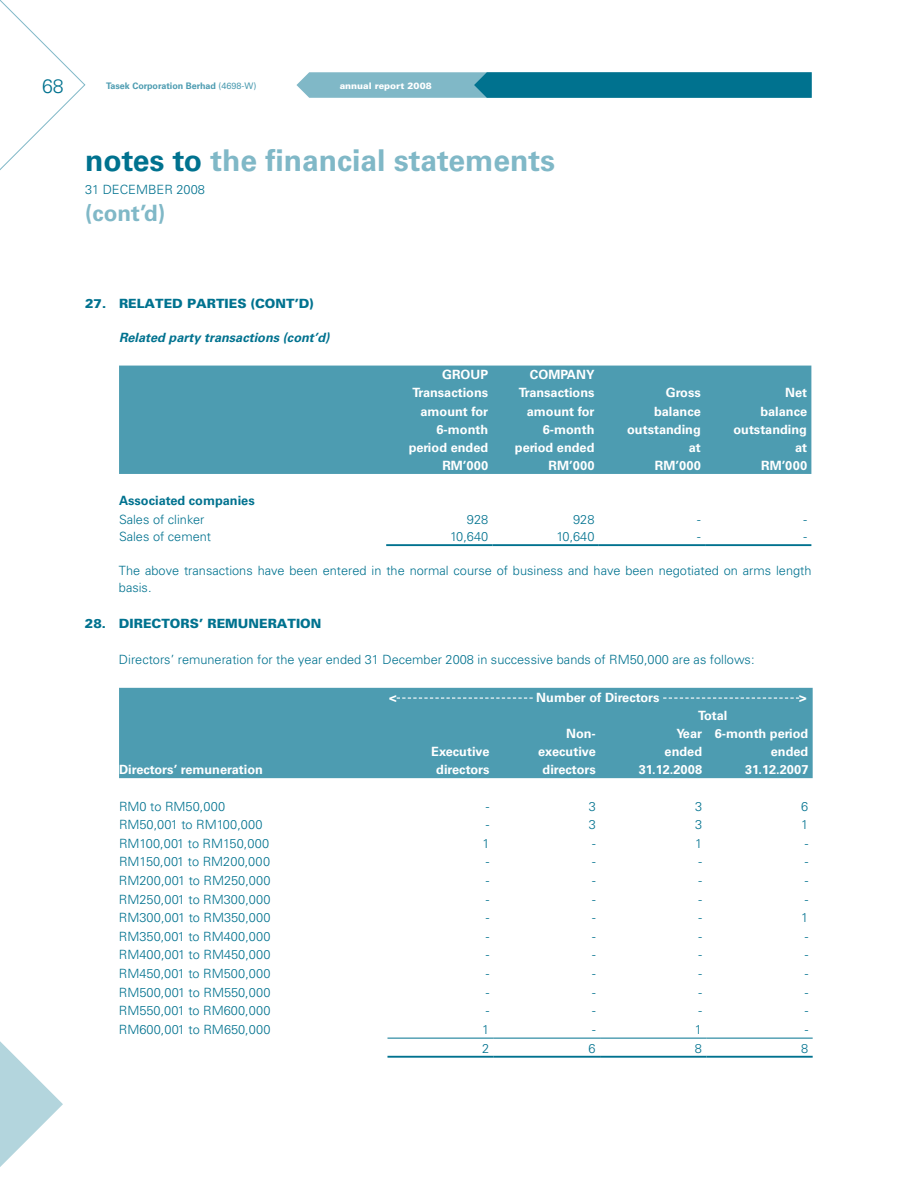
<style>
.page{position:relative;width:918px;height:1188px;background:#fff}
.page>*{position:absolute;margin:0;border:0;box-sizing:border-box;transform-origin:0 0}
.t1{font:700 30px "Univers";color:#80b8c7}
.t2{font:700 22.5px "Univers";color:#80b8c7}
.t3{font:300 19.5px "Univers";color:#00728f}
.t4{font:300 12.75px/17.2px "Univers";color:#00728f}
.t5{font:700 12.75px "Univers";color:#fff}
.t6{font:900 12.75px "Univers";color:#00728f}
.t7{font:italic 700 12.75px "Univers";color:#00728f}
.t8{font:700 12.75px "Univers";color:#00728f}
.t9{font:700 9px "Univers";color:#4d9cb1}
.t10{font:900 9px "Univers";color:#fff}
.s1{font-weight:400}
.s2{color:#00728f}
</style>
<div class="page">
<svg style="left:296px;top:72px;width:516px;height:26px;background:#328da5"></svg>
<svg style="left:0;top:0;width:85px;height:170px"></svg>
<svg style="left:0;top:1041px;width:63px;height:126px"></svg>
<div style="left:119px;top:366px;width:692px;height:108px;background:#4d9cb1"></div>
<hr style="left:386px;top:544px;width:107px;height:2px;background:#00728f">
<hr style="left:493px;top:544px;width:106px;height:2px;background:#00728f">
<hr style="left:599px;top:544px;width:106px;height:2px;background:#00728f">
<hr style="left:705px;top:544px;width:106px;height:2px;background:#00728f">
<div style="left:119px;top:688px;width:694px;height:90px;background:#4d9cb1"></div>
<hr style="left:494px;top:1038px;width:106px;height:1px;background:#00728f">
<hr style="left:600px;top:1038px;width:106px;height:1px;background:#00728f">
<hr style="left:706px;top:1038px;width:107px;height:1px;background:#00728f">
<hr style="left:387px;top:1056px;width:107px;height:2px;background:#00728f">
<hr style="left:494px;top:1056px;width:106px;height:2px;background:#00728f">
<hr style="left:600px;top:1056px;width:106px;height:2px;background:#00728f">
<hr style="left:706px;top:1056px;width:107px;height:2px;background:#00728f">
<hr style="left:387px;top:1038px;width:107px;height:1px;background:#00728f">
<svg style="left:397px;top:698px;width:136px;height:1px"></svg>
<svg style="left:663px;top:698px;width:136px;height:1px"></svg>
<h3 class="t3" style="left:42px;top:74px;width:23px">68</h3>
<p class="t9" style="left:106px;top:80px;width:152px">Tasek Corporation Berhad <span class="s1">(4698-W)</span></p>
<p class="t10" style="left:340px;top:80px;width:94px">annual report 2008</p>
<h1 class="t1" style="left:85px;top:143px;width:471px"><span class="s2">notes to</span> the financial statements</h1>
<p class="t4" style="left:85px;top:181px;width:28px">31 december</p>
<p class="t4" style="left:176px;top:181px;width:30px">2008</p>
<h2 class="t2" style="left:85px;top:200px;width:82px">(cont’d)</h2>
<p class="t6" style="left:85px;top:295px;width:32px">27. RELATE</p>
<p class="t6" style="left:172px;top:295px;width:25px">D PARTIES</p>
<p class="t6" style="left:251px;top:295px;width:65px">(cont’d)</p>
<p class="t7" style="left:119px;top:330px;width:212px">Related party transactions (cont’d)</p>
<p class="t5" style="left:442px;top:367px;width:47px">GROUP</p>
<p class="t5" style="left:530px;top:367px;width:66px">COMPANY</p>
<p class="t5" style="left:412px;top:385px;width:77px">Transactions</p>
<p class="t5" style="left:519px;top:385px;width:77px">Transactions</p>
<p class="t5" style="left:666px;top:385px;width:37px">Gross</p>
<p class="t5" style="left:785px;top:385px;width:23px">Net</p>
<p class="t5" style="left:421px;top:404px;width:69px">amount for</p>
<p class="t5" style="left:527px;top:404px;width:69px">amount for</p>
<p class="t5" style="left:654px;top:404px;width:48px">balance</p>
<p class="t5" style="left:760px;top:404px;width:48px">balance</p>
<p class="t5" style="left:437px;top:422px;width:53px">6-month</p>
<p class="t5" style="left:543px;top:422px;width:53px">6-month</p>
<p class="t5" style="left:627px;top:422px;width:75px">outstanding</p>
<p class="t5" style="left:733px;top:422px;width:75px">outstanding</p>
<p class="t5" style="left:409px;top:440px;width:81px">period ended</p>
<p class="t5" style="left:515px;top:440px;width:81px">period ended</p>
<p class="t5" style="left:689px;top:440px;width:14px">at</p>
<p class="t5" style="left:795px;top:440px;width:14px">at</p>
<p class="t5" style="left:442px;top:458px;width:47px">RM’000</p>
<p class="t5" style="left:549px;top:458px;width:47px">RM’000</p>
<p class="t5" style="left:655px;top:458px;width:47px">RM’000</p>
<p class="t5" style="left:761px;top:458px;width:47px">RM’000</p>
<p class="t8" style="left:119px;top:493px;width:137px">Associated companies</p>
<p class="t4" style="left:119px;top:511px;width:94px">Sales of clinker<br>Sales of cement</p>
<p class="t4" style="left:450px;top:511px;width:40px;text-align:right">928<br>10,640</p>
<p class="t4" style="left:556px;top:511px;width:40px;text-align:right">928<br>10,640</p>
<p class="t4" style="left:697px;top:511px;width:5px">- -</p>
<p class="t4" style="left:804px;top:511px;width:5px">- -</p>
<p class="t4" style="left:119px;top:561px;width:694px">The above transactions have been entered in the normal course of business and have been negotiated on arms length basis.</p>
<p class="t6" style="left:85px;top:615px;width:87px">28. DIRECTORS</p>
<p class="t6" style="left:199px;top:615px;width:50px">’ REMUNERATION</p>
<p class="t4" style="left:119px;top:651px;width:637px">Directors’ remuneration for the year ended 31 December 2008 in successive bands of RM50,000 are as follows:</p>
<p class="t5" style="left:389px;top:690px;width:9px">&lt;</p>
<p class="t5" style="left:536px;top:690px;width:125px">Number of Directors</p>
<p class="t5" style="left:799px;top:690px;width:9px">&gt;</p>
<p class="t5" style="left:698px;top:708px;width:31px">Total</p>
<p class="t5" style="left:566px;top:726px;width:31px">Non-</p>
<p class="t5" style="left:677px;top:726px;width:133px">Year 6-month period</p>
<p class="t5" style="left:431px;top:744px;width:60px">Executive</p>
<p class="t5" style="left:538px;top:744px;width:59px">executive</p>
<p class="t5" style="left:665px;top:744px;width:39px">ended</p>
<p class="t5" style="left:771px;top:744px;width:39px">ended</p>
<p class="t5" style="left:119px;top:762px;width:145px">Directors’ remuneration</p>
<p class="t5" style="left:436px;top:762px;width:55px">directors</p>
<p class="t5" style="left:543px;top:762px;width:55px">directors</p>
<p class="t5" style="left:639px;top:762px;width:65px">31.12.2008</p>
<p class="t5" style="left:745px;top:762px;width:65px">31.12.2007</p>
<p class="t4" style="left:119px;top:797px;width:108px">RM0 to RM50,000</p>
<p class="t4" style="left:486px;top:797px;width:5px">-</p>
<p class="t4" style="left:589px;top:797px;width:9px">3</p>
<p class="t4" style="left:695px;top:797px;width:9px">3</p>
<p class="t4" style="left:801px;top:797px;width:9px">6</p>
<p class="t4" style="left:119px;top:816px;width:145px">RM50,001 to RM100,000</p>
<p class="t4" style="left:486px;top:816px;width:5px">-</p>
<p class="t4" style="left:589px;top:816px;width:9px">3</p>
<p class="t4" style="left:695px;top:816px;width:9px">3</p>
<p class="t4" style="left:801px;top:816px;width:9px">1</p>
<p class="t4" style="left:119px;top:835px;width:152px">RM100,001 to RM150,000</p>
<p class="t4" style="left:482px;top:835px;width:9px">1</p>
<p class="t4" style="left:592px;top:835px;width:5px">-</p>
<p class="t4" style="left:695px;top:835px;width:9px">1</p>
<p class="t4" style="left:805px;top:835px;width:5px">-</p>
<p class="t4" style="left:119px;top:853px;width:153px">RM150,001 to RM200,000</p>
<p class="t4" style="left:486px;top:853px;width:5px">-</p>
<p class="t4" style="left:592px;top:853px;width:5px">-</p>
<p class="t4" style="left:699px;top:853px;width:5px">-</p>
<p class="t4" style="left:805px;top:853px;width:5px">-</p>
<p class="t4" style="left:119px;top:872px;width:153px">RM200,001 to RM250,000</p>
<p class="t4" style="left:486px;top:872px;width:5px">-</p>
<p class="t4" style="left:592px;top:872px;width:5px">-</p>
<p class="t4" style="left:699px;top:872px;width:5px">-</p>
<p class="t4" style="left:805px;top:872px;width:5px">-</p>
<p class="t4" style="left:119px;top:890px;width:153px">RM250,001 to RM300,000</p>
<p class="t4" style="left:486px;top:890px;width:5px">-</p>
<p class="t4" style="left:592px;top:890px;width:5px">-</p>
<p class="t4" style="left:699px;top:890px;width:5px">-</p>
<p class="t4" style="left:805px;top:890px;width:5px">-</p>
<p class="t4" style="left:119px;top:909px;width:153px">RM300,001 to RM350,000</p>
<p class="t4" style="left:486px;top:909px;width:5px">-</p>
<p class="t4" style="left:592px;top:909px;width:5px">-</p>
<p class="t4" style="left:698px;top:909px;width:5px">-</p>
<p class="t4" style="left:801px;top:909px;width:9px">1</p>
<p class="t4" style="left:119px;top:928px;width:153px">RM350,001 to RM400,000</p>
<p class="t4" style="left:486px;top:928px;width:5px">-</p>
<p class="t4" style="left:592px;top:928px;width:5px">-</p>
<p class="t4" style="left:698px;top:928px;width:5px">-</p>
<p class="t4" style="left:805px;top:928px;width:5px">-</p>
<p class="t4" style="left:119px;top:946px;width:153px">RM400,001 to RM450,000</p>
<p class="t4" style="left:486px;top:946px;width:5px">-</p>
<p class="t4" style="left:592px;top:946px;width:5px">-</p>
<p class="t4" style="left:698px;top:946px;width:5px">-</p>
<p class="t4" style="left:805px;top:946px;width:5px">-</p>
<p class="t4" style="left:119px;top:965px;width:153px">RM450,001 to RM500,000</p>
<p class="t4" style="left:486px;top:965px;width:5px">-</p>
<p class="t4" style="left:592px;top:965px;width:5px">-</p>
<p class="t4" style="left:698px;top:965px;width:5px">-</p>
<p class="t4" style="left:805px;top:965px;width:5px">-</p>
<p class="t4" style="left:119px;top:984px;width:153px">RM500,001 to RM550,000</p>
<p class="t4" style="left:486px;top:984px;width:5px">-</p>
<p class="t4" style="left:592px;top:984px;width:5px">-</p>
<p class="t4" style="left:698px;top:984px;width:5px">-</p>
<p class="t4" style="left:805px;top:984px;width:5px">-</p>
<p class="t4" style="left:119px;top:1002px;width:153px">RM550,001 to RM600,000</p>
<p class="t4" style="left:486px;top:1002px;width:5px">-</p>
<p class="t4" style="left:592px;top:1002px;width:5px">-</p>
<p class="t4" style="left:698px;top:1002px;width:5px">-</p>
<p class="t4" style="left:805px;top:1002px;width:5px">-</p>
<p class="t4" style="left:119px;top:1021px;width:153px">RM600,001 to RM650,000</p>
<p class="t4" style="left:482px;top:1021px;width:9px">1</p>
<p class="t4" style="left:592px;top:1021px;width:5px">-</p>
<p class="t4" style="left:695px;top:1021px;width:9px">1</p>
<p class="t4" style="left:805px;top:1021px;width:5px">-</p>
<p class="t4" style="left:482px;top:1039px;width:9px">2</p>
<p class="t4" style="left:589px;top:1039px;width:9px">6</p>
<p class="t4" style="left:695px;top:1039px;width:9px">8</p>
<p class="t4" style="left:801px;top:1039px;width:9px">8</p>
</div>
